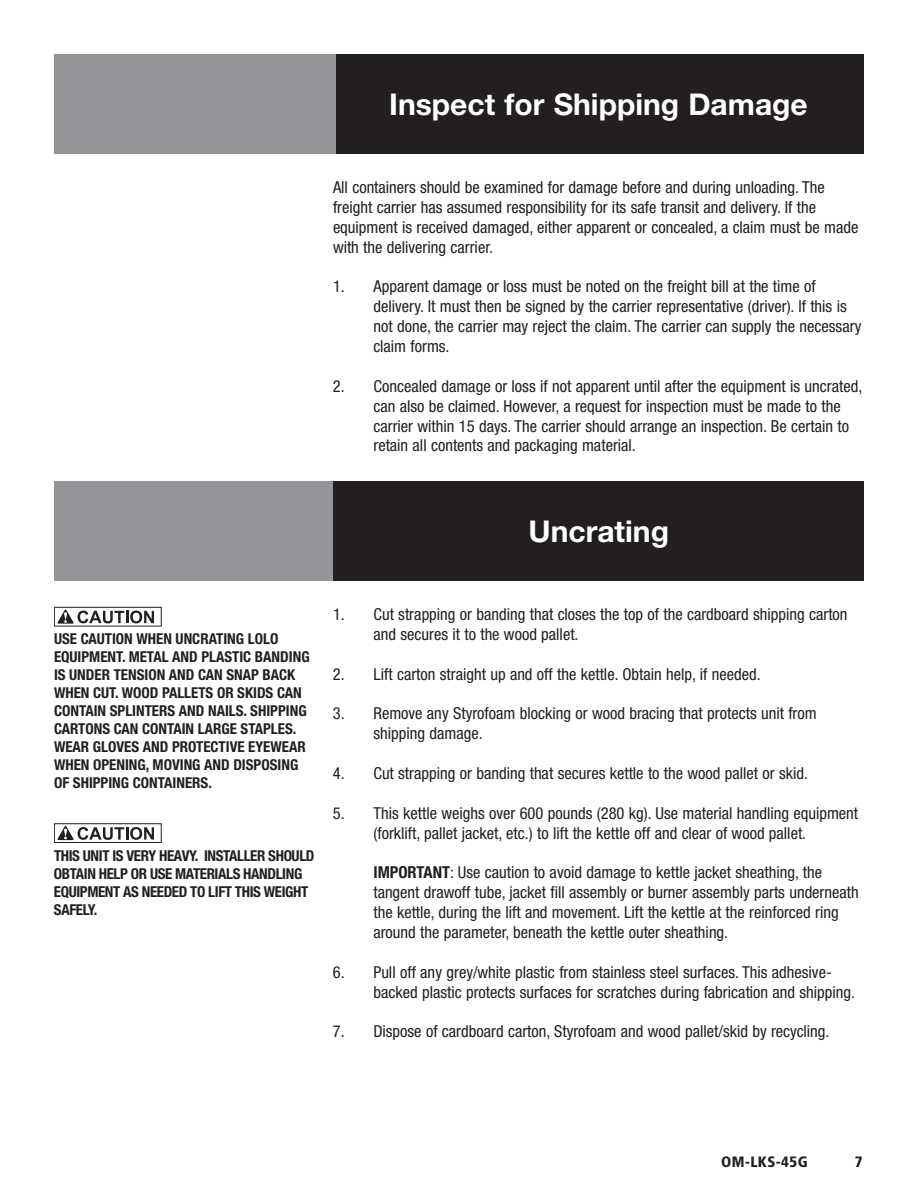
<style>
.page{position:relative;width:918px;height:1188px;background:#fff}
.page>*{position:absolute;margin:0;border:0;box-sizing:border-box;transform-origin:0 0}
.t1{font:700 30px "Helvetica Neue";color:#fff}
.t2{font:condensed 16.5px/20px "Helvetica Neue";color:#231f20}
.t3{font:700 condensed 15px/18px "Helvetica Neue";letter-spacing:-.025em;color:#231f20}
.t4{font:900 condensed 15px "Frutiger";letter-spacing:.025em;color:#231f20}
.s1{font-weight:700}
</style>
<div class="page">
<div style="left:333px;top:54px;width:531px;height:99px;background:#231f20"></div>
<div style="left:54px;top:54px;width:282px;height:99px;background:#939598"></div>
<div style="left:54px;top:607px;width:108px;height:19px;border:1px solid #231f20"></div>
<svg style="left:57px;top:609px;width:97px;height:15px"></svg>
<div style="left:54px;top:481px;width:293px;height:99px;background:#939598"></div>
<div style="left:334px;top:481px;width:530px;height:99px;background:#231f20"></div>
<div style="left:54px;top:823px;width:108px;height:20px;border:1px solid #231f20"></div>
<svg style="left:57px;top:826px;width:97px;height:14px"></svg>
<h1 class="t1" style="left:389px;top:86px;width:420px">Inspect for Shipping Damage</h1>
<p class="t2" style="left:333px;top:177px;width:527px">All containers should be examined for damage before and during unloading. The freight carrier has assumed responsibility for its safe transit and delivery. If the equipment is received damaged, either apparent or concealed, a claim must be made with the delivering carrier.</p>
<p class="t2" style="left:373px;top:276px;width:490px;text-indent:-40px">1. Apparent damage or loss must be noted on the freight bill at the time of delivery. It must then be signed by the carrier representative (driver). If this is not done, the carrier may reject the claim. The carrier can supply the necessary claim forms.</p>
<p class="t2" style="left:373px;top:376px;width:490px;text-indent:-40px">2. Concealed damage or loss if not apparent until after the equipment is uncrated, can also be claimed. However, a request for inspection must be made to the carrier within 15 days. The carrier should arrange an inspection. Be certain to retain all contents and packaging material.</p>
<h1 class="t1" style="left:529px;top:513px;width:142px">Uncrating</h1>
<p class="t3" style="left:54px;top:630px;width:35px">USE CAUTION</p>
<p class="t3" style="left:136px;top:630px;width:48px">WHEN UNCRATIN</p>
<p class="t3" style="left:236px;top:630px;width:21px">G LOLO</p>
<p class="t3" style="left:54px;top:648px;width:16px">EQUIP</p>
<p class="t3" style="left:89px;top:648px;width:49px">MENT. META</p>
<p class="t3" style="left:162px;top:648px;width:63px">L AN D PLASTIC</p>
<p class="t3" style="left:255px;top:648px;width:56px">BANDING</p>
<p class="t3" style="left:54px;top:666px;width:68px">ISUNDER TENSION</p>
<p class="t3" style="left:169px;top:666px;width:38px">AN D CAN</p>
<p class="t3" style="left:226px;top:666px;width:9px">SNAP</p>
<p class="t3" style="left:263px;top:666px;width:18px">BACK</p>
<p class="t3" style="left:54px;top:684px;width:78px">WHEN CUT. WOO</p>
<p class="t3" style="left:150px;top:684px;width:50px">D PALLETS</p>
<p class="t3" style="left:217px;top:684px;width:69px">OR SKIDSCAN</p>
<p class="t3" style="left:54px;top:702px;width:9px">CONTAIN</p>
<p class="t3" style="left:110px;top:702px;width:31px">SPLINTERS</p>
<p class="t3" style="left:179px;top:702px;width:95px">AND NAILS. SHIPPIN</p>
<p class="t3" style="left:298px;top:702px;width:10px">G</p>
<p class="t3" style="left:54px;top:720px;width:9px">CARTONS</p>
<p class="t3" style="left:114px;top:720px;width:9px">CAN</p>
<p class="t3" style="left:142px;top:720px;width:9px">CONTAIN</p>
<p class="t3" style="left:198px;top:720px;width:52px">LARGE STAP</p>
<p class="t3" style="left:271px;top:720px;width:27px">LES.</p>
<p class="t3" style="left:54px;top:738px;width:10px">WEAR</p>
<p class="t3" style="left:93px;top:738px;width:88px">GLOVES AN D PROTECTI</p>
<p class="t3" style="left:230px;top:738px;width:61px">VE EYEWEAR</p>
<p class="t3" style="left:54px;top:756px;width:48px">WHEN OPENIN</p>
<p class="t3" style="left:138px;top:756px;width:113px">G, MOVING AND DISPOSIN</p>
<p class="t3" style="left:290px;top:756px;width:10px">G</p>
<p class="t3" style="left:54px;top:774px;width:43px">OF SHIPPIN</p>
<p class="t3" style="left:121px;top:774px;width:21px">G CONTAINERS</p>
<p class="t3" style="left:208px;top:774px;width:5px">.</p>
<p class="t3" style="left:54px;top:846px;width:256px">THIS UNIT IS VERY HEAVY. INSTALLER SHOULD<br>OBTAIN HELP OR USE MATERIALS HANDLING<br>EQUIPMENT AS NEEDED TO LIFT THIS WEIGHT<br>SAFELY.</p>
<p class="t2" style="left:373px;top:604px;width:476px;text-indent:-40px">1. Cut strapping or banding that closes the top of the cardboard shipping carton and secures it to the wood pallet.</p>
<p class="t2" style="left:333px;top:664px;width:429px">2. Lift carton straight up and off the kettle. Obtain help, if needed.</p>
<p class="t2" style="left:373px;top:703px;width:445px;text-indent:-40px">3. Remove any Styrofoam blocking or wood bracing that protects unit from shipping damage.</p>
<p class="t2" style="left:333px;top:763px;width:477px">4. Cut strapping or banding that secures kettle to the wood pallet or skid.</p>
<p class="t2" style="left:373px;top:803px;width:486px;text-indent:-40px">5. This kettle weighs over 600 pounds (280 kg). Use material handling equipment (forklift, pallet jacket, etc.) to lift the kettle off and clear of wood pallet.</p>
<p class="t2" style="left:373px;top:862px;width:487px"><span class="s1">IMPORTANT</span>: Use caution to avoid damage to kettle jacket sheathing, the tangent drawoff tube, jacket fill assembly or burner assembly parts underneath the kettle, during the lift and movement. Lift the kettle at the reinforced ring around the parameter, beneath the kettle outer sheathing.</p>
<p class="t2" style="left:373px;top:962px;width:483px;text-indent:-40px">6. Pull off any grey/white plastic from stainless steel surfaces. This adhesive&shy;backed plastic protects surfaces for scratches during fabrication and shipping.</p>
<p class="t2" style="left:333px;top:1022px;width:498px">7. Dispose of cardboard carton, Styrofoam and wood pallet/skid by recycling.</p>
<p class="t4" style="left:721px;top:1153px;width:88px">OM-LKS-45G</p>
<p class="t4" style="left:855px;top:1153px;width:9px">7</p>
</div>
